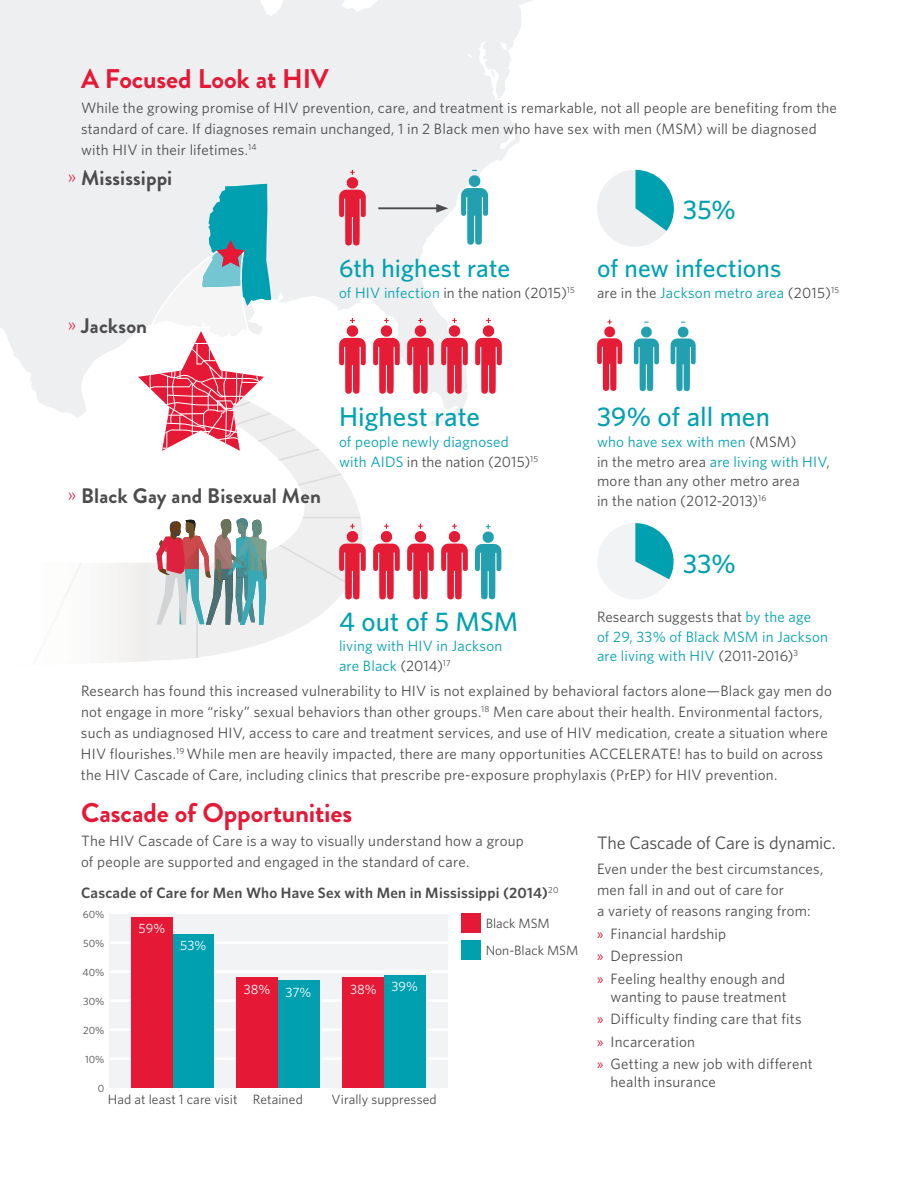
<style>
.page{position:relative;width:918px;height:1188px;background:#fff}
.page>*{position:absolute;margin:0;border:0;box-sizing:border-box;transform-origin:0 0}
.t1{font:700 27px "Brandon Grotesque";letter-spacing:-.005em;color:#e51836}
.t2{font:500 27px "Whitney HTF";letter-spacing:.005em;color:#00a1b1}
.t3{font:500 25.5px "Whitney HTF";color:#00a1b1}
.t4{font:700 21px "Brandon Grotesque";letter-spacing:.005em;color:#4d4b4d}
.t5{font:18px "Whitney HTF";letter-spacing:-.01em;color:#4d4b4d}
.t6{font:15px/21px "Whitney HTF";letter-spacing:.015em;color:#4d4b4d}
.t7{font:15px/19.5px "Whitney HTF";letter-spacing:.01em;color:#00a0b0}
.t8{font:600 15px "Whitney HTF";letter-spacing:.015em;color:#4d4b4d}
.t9{font:13.5px/26.2px "Whitney HTF";letter-spacing:.005em;color:#4d4b4d}
.t10{font:13.5px "Whitney HTF";color:#fff}
.t11{font:10.5px "Whitney HTF";color:#4d4b4d}
.s1{font-weight:300;color:#e51836}
.s2{color:#00a0b0}
.s3{color:#4d4b4d}
.s4{font-family:"Myriad Pro";color:#e51836}
</style>
<div class="page">
<svg style="left:148px;top:488px;width:214px;height:173px"></svg>
<hr style="left:292px;top:517px;width:70px;height:1px;background:#dbdcde">
<hr style="left:196px;top:561px;width:1px;height:104px;background:#dbdcde">
<svg style="left:156px;top:518px;width:111px;height:107px;background:#abaeaf"></svg>
<img style="left:33px;top:563px;width:49px;height:102px">
<svg style="left:0;top:0;width:611px;height:426px;fill:#edeff0"></svg>
<svg style="left:421px;top:32px;width:89px;height:67px;background:#eef0f1"></svg>
<div style="left:110px;top:914px;width:338px;height:29px;background:#f2f3f4"></div>
<div style="left:110px;top:943px;width:338px;height:29px;background:#f2f3f4"></div>
<div style="left:110px;top:972px;width:338px;height:29px;background:#f2f3f4"></div>
<div style="left:110px;top:1001px;width:338px;height:29px;background:#f2f3f4"></div>
<div style="left:110px;top:1030px;width:338px;height:29px;background:#f2f3f4"></div>
<div style="left:110px;top:1059px;width:338px;height:29px;background:#f2f3f4"></div>
<hr style="left:110px;top:941px;width:338px;height:3px;background:#fff">
<hr style="left:110px;top:970px;width:338px;height:3px;background:#fff">
<hr style="left:110px;top:999px;width:338px;height:3px;background:#fff">
<hr style="left:110px;top:1028px;width:338px;height:3px;background:#fff">
<hr style="left:110px;top:1057px;width:338px;height:3px;background:#fff">
<div style="left:384px;top:975px;width:42px;height:113px;background:#00a0b0"></div>
<div style="left:343px;top:978px;width:41px;height:110px;background:#e51836"></div>
<div style="left:278px;top:980px;width:41px;height:108px;background:#00a0b0"></div>
<div style="left:236px;top:978px;width:42px;height:110px;background:#e51836"></div>
<div style="left:173px;top:934px;width:41px;height:154px;background:#00a0b0"></div>
<div style="left:131px;top:917px;width:42px;height:171px;background:#e51836"></div>
<div style="left:462px;top:914px;width:19px;height:19px;background:#e51836"></div>
<div style="left:462px;top:940px;width:19px;height:19px;background:#00a0b0"></div>
<svg style="left:461px;top:170px;width:27px;height:75px"></svg>
<hr style="left:378px;top:207px;width:62px;height:2px;background:#4d4b4d">
<svg style="left:436px;top:204px;width:12px;height:9px"></svg>
<svg style="left:275px;top:524px;width:91px;height:76px;background:#eecdd1"></svg>
<svg style="left:407px;top:318px;width:27px;height:76px;background:#ea7b89"></svg>
<svg style="left:407px;top:524px;width:27px;height:76px"></svg>
<svg style="left:373px;top:318px;width:27px;height:76px"></svg>
<svg style="left:373px;top:524px;width:27px;height:76px"></svg>
<svg style="left:441px;top:318px;width:27px;height:76px"></svg>
<svg style="left:441px;top:524px;width:27px;height:76px"></svg>
<svg style="left:475px;top:318px;width:27px;height:76px"></svg>
<svg style="left:475px;top:524px;width:26px;height:75px"></svg>
<svg style="left:592px;top:170px;width:82px;height:82px"></svg>
<svg style="left:597px;top:320px;width:25px;height:71px"></svg>
<svg style="left:634px;top:322px;width:25px;height:69px"></svg>
<svg style="left:670px;top:322px;width:26px;height:69px"></svg>
<svg style="left:0;top:170px;width:366px;height:318px"></svg>
<svg style="left:597px;top:523px;width:77px;height:76px"></svg>
<h1 class="t1" style="left:81px;top:60px;width:250px">A Focused Look at HIV</h1>
<p class="t6" style="left:81px;top:96px;width:757px">While the growing promise of HIV prevention, care, and treatment is remarkable, not all people are benefiting from the standard of care. If diagnoses remain unchanged, 1 in 2 Black men who have sex with men (MSM) will be diagnosed with HIV in their lifetimes.<sup>14</sup></p>
<h3 class="t4" style="left:68px;top:163px;width:106px"><span class="s1">»</span> Mississippi</h3>
<h3 class="t4" style="left:68px;top:311px;width:81px"><span class="s1">»</span> Jackson</h3>
<h2 class="t3" style="left:339px;top:253px;width:173px">6th highest rate</h2>
<p class="t6" style="left:339px;top:282px;width:237px"><span class="s2">of HIV infection</span> in the nation (2015)<sup>15</sup></p>
<h1 class="t2" style="left:683px;top:194px;width:54px">35%</h1>
<h2 class="t3" style="left:597px;top:253px;width:186px">of new infections</h2>
<p class="t7" style="left:597px;top:282px;width:244px"><span class="s3">are in the</span> Jackson metro area <span class="s3">(2015)</span><sup>15</sup></p>
<h3 class="t4" style="left:68px;top:481px;width:255px"><span class="s1">»</span> Black Gay and Bisexual Men</h3>
<h1 class="t2" style="left:339px;top:401px;width:142px">Highest rate</h1>
<p class="t7" style="left:339px;top:432px;width:201px">of people newly diagnosed with AIDS <span class="s3">in the nation (2015)</span><sup>15</sup></p>
<h1 class="t2" style="left:339px;top:605px;width:181px">4 out of 5 MSM</h1>
<p class="t7" style="left:339px;top:636px;width:165px">living with HIV in Jackson are Black <span class="s3">(2014)</span><sup>17</sup></p>
<h1 class="t2" style="left:597px;top:401px;width:174px">39% of all men</h1>
<p class="t6" style="left:597px;top:432px;width:234px;line-height:19.5px"><span class="s2">who have sex with men</span> (MSM)<br>in the metro area <span class="s2">are living with HIV</span>, more than any other metro area<br>in the nation (2012-2013)<sup>16</sup></p>
<h1 class="t2" style="left:683px;top:547px;width:54px">33%</h1>
<p class="t7" style="left:597px;top:607px;width:233px"><span class="s3">Research suggests that</span> by the age<br>of 29, 33% of Black MSM in Jackson are living with HIV <span class="s3">(2011-2016)</span><sup>3</sup></p>
<p class="t6" style="left:81px;top:680px;width:752px">Research has found this increased vulnerability to HIV is not explained by behavioral factors alone—Black gay men do not engage in more “risky” sexual behaviors than other groups.<sup>18</sup> Men care about their health. Environmental factors, such as undiagnosed HIV, access to care and treatment services, and use of HIV medication, create a situation where HIV flourishes.<sup>19</sup> While men are heavily impacted, there are many opportunities ACCELERATE! has to build on across the HIV Cascade of Care, including clinics that prescribe pre-exposure prophylaxis (PrEP) for HIV prevention.</p>
<h1 class="t1" style="left:81px;top:794px;width:273px">Cascade of Opportunities</h1>
<p class="t6" style="left:81px;top:830px;width:444px">The HIV Cascade of Care is a way to visually understand how a group of people are supported and engaged in the standard of care.</p>
<p class="t8" style="left:81px;top:884px;width:479px">Cascade of Care for Men Who Have Sex with Men in Mississippi (2014)<sup>20</sup></p>
<p class="t11" style="left:83px;top:908px;width:23px">60%</p>
<p class="t11" style="left:83px;top:937px;width:23px">50%</p>
<p class="t11" style="left:83px;top:966px;width:23px">40%</p>
<p class="t11" style="left:83px;top:995px;width:23px">30%</p>
<p class="t11" style="left:83px;top:1024px;width:23px">20%</p>
<p class="t11" style="left:85px;top:1053px;width:21px">10%</p>
<p class="t10" style="left:139px;top:921px;width:28px">59%</p>
<p class="t10" style="left:180px;top:938px;width:28px">53%</p>
<p class="t10" style="left:244px;top:982px;width:69px">38% 37%</p>
<p class="t10" style="left:350px;top:980px;width:70px">38% 39%</p>
<p class="t11" style="left:98px;top:1082px;width:8px">0</p>
<p class="t9" style="left:108px;top:1086px;width:197px">Had at least 1 care visit Retained</p>
<p class="t9" style="left:332px;top:1086px;width:107px">Virally suppressed</p>
<p class="t9" style="left:486px;top:910px;width:94px">Black MSM<br>Non-Black MSM</p>
<p class="t5" style="left:597px;top:832px;width:240px">The Cascade of Care is dynamic.</p>
<p class="t6" style="left:597px;top:858px;width:228px">Even under the best circumstances, men fall in and out of care for<br>a variety of reasons ranging from:</p>
<p class="t6" style="left:597px;top:922px;width:190px;line-height:22.5px"><span class="s4">»</span> Financial hardship<br><span class="s4">»</span> Depression<br><span class="s4">»</span> Feeling healthy enough and</p>
<p class="t6" style="left:597px;top:985px;width:217px;line-height:22.5px;text-indent:14px">wanting to pause treatment<br><span class="s4">»</span> Difficulty finding care that fits<br><span class="s4">»</span> Incarceration<br><span class="s4">»</span> Getting a new job with different</p>
<p class="t6" style="left:610px;top:1071px;width:107px">health insurance</p>
</div>
